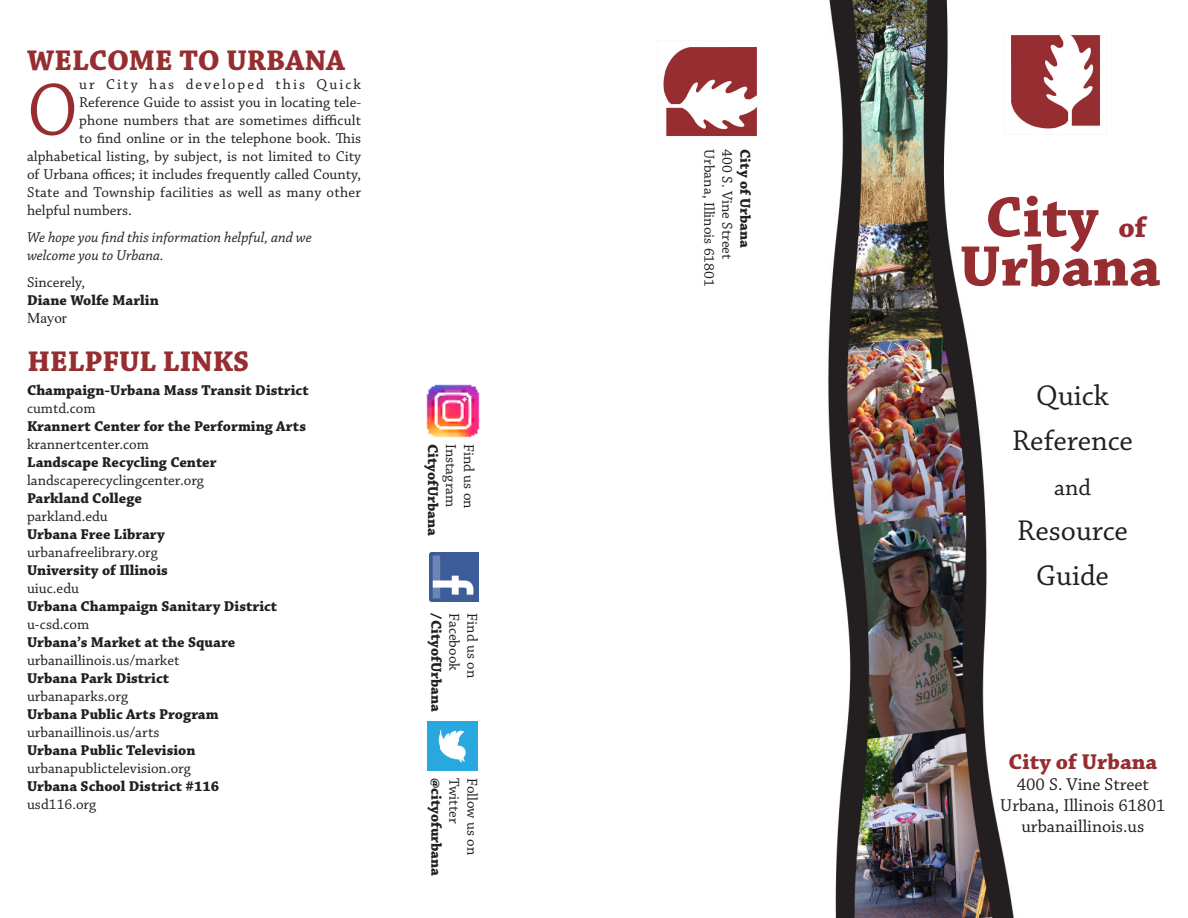
<style>
.page{position:relative;width:1188px;height:918px;background:#fff}
.page>*{position:absolute;margin:0;border:0;box-sizing:border-box;transform-origin:0 0}
.t1{font:78px "Chaparral Pro";color:#962d30;scale:.9 1}
.t2{font:700 60px "Chaparral Pro";color:#962d30}
.t3{font:30px "Chaparral Pro";color:#231f20}
.endnote_text{font:700 30px "Chaparral Pro";color:#962d30}
.t4{font:24px "Chaparral Pro";color:#231f20}
.t5{font:700 22.5px "Chaparral Pro";color:#962d30}
.t6{font:18px "Chaparral Pro";color:#231f20}
.t7{font:15px "Chaparral Pro";color:#231f20}
.t8{font:700 15px "Chaparral Pro";color:#231f20}
.t9{font:italic 15px "Chaparral Pro";color:#231f20}
.t10{font:15px "Chaparral Pro";letter-spacing:.135em;color:#231f20}
.t11{font:15px "Times New Roman";color:#231f20}
.s1{font-size:30px}
</style>
<div class="page">
<img style="left:828px;top:0;width:186px;height:918px">
<img style="left:663px;top:47px;width:94px;height:89px">
<img style="left:429px;top:553px;width:50px;height:48px">
<img style="left:428px;top:721px;width:49px;height:50px">
<img style="left:1005px;top:31px;width:95px;height:103px">
<img style="left:426px;top:384px;width:54px;height:54px">
<p class="endnote_text" style="left:27px;top:43px;width:320px">WELCOME TO URBANA</p>
<p class="t10" style="left:79px;top:76px;width:283px">ur City has developed this Quick</p>
<p class="t7" style="left:79px;top:94px;width:284px">Reference Guide to assist you in locating tele-</p>
<p class="t7" style="left:79px;top:112px;width:284px">phone numbers that are sometimes difficult</p>
<p class="t7" style="left:79px;top:130px;width:284px">to find online or in the telephone book. This</p>
<p class="t7" style="left:27px;top:148px;width:336px">alphabetical listing, by subject, is not limited to City</p>
<p class="t7" style="left:27px;top:166px;width:336px">of Urbana offices; it includes frequently called County,</p>
<p class="t7" style="left:27px;top:184px;width:335px">State and Township facilities as well as many other</p>
<p class="t7" style="left:27px;top:202px;width:106px">helpful numbers.</p>
<p class="t9" style="left:27px;top:229px;width:286px">We hope you find this information helpful, and we</p>
<p class="t9" style="left:27px;top:247px;width:138px">welcome you to Urbana.</p>
<p class="t7" style="left:27px;top:274px;width:60px">Sincerely,</p>
<p class="t8" style="left:27px;top:292px;width:133px">Diane Wolfe Marlin</p>
<p class="t11" style="left:27px;top:307px;width:41px">Mayor</p>
<p class="t1" style="left:27px;top:67px;width:58px">O</p>
<p class="endnote_text" style="left:27px;top:344px;width:223px">HELPFUL LINKS</p>
<p class="t8" style="left:27px;top:382px;width:283px">Champaign-Urbana Mass Transit District</p>
<p class="t7" style="left:27px;top:400px;width:70px">cumtd.com</p>
<p class="t8" style="left:27px;top:418px;width:281px">Krannert Center for the Performing Arts</p>
<p class="t7" style="left:27px;top:436px;width:123px">krannertcenter.com</p>
<p class="t8" style="left:27px;top:454px;width:191px">Landscape Recycling Center</p>
<p class="t7" style="left:27px;top:472px;width:178px">landscaperecyclingcenter.org</p>
<p class="t8" style="left:27px;top:490px;width:116px">Parkland College</p>
<p class="t7" style="left:27px;top:508px;width:82px">parkland.edu</p>
<p class="t8" style="left:27px;top:526px;width:139px">Urbana Free Library</p>
<p class="t7" style="left:27px;top:544px;width:132px">urbanafreelibrary.org</p>
<p class="t8" style="left:27px;top:562px;width:142px">University of Illinois</p>
<p class="t7" style="left:27px;top:580px;width:54px">uiuc.edu</p>
<p class="t8" style="left:27px;top:598px;width:252px">Urbana Champaign Sanitary District</p>
<p class="t7" style="left:27px;top:616px;width:64px">u-csd.com</p>
<p class="t8" style="left:27px;top:634px;width:210px">Urbana’s Market at the Square</p>
<p class="t7" style="left:27px;top:652px;width:154px">urbanaillinois.us/market</p>
<p class="t8" style="left:27px;top:670px;width:144px">Urbana Park District</p>
<p class="t7" style="left:27px;top:688px;width:102px">urbanaparks.org</p>
<p class="t8" style="left:27px;top:706px;width:193px">Urbana Public Arts Program</p>
<p class="t7" style="left:27px;top:724px;width:134px">urbanaillinois.us/arts</p>
<p class="t8" style="left:27px;top:742px;width:170px">Urbana Public Television</p>
<p class="t7" style="left:27px;top:760px;width:165px">urbanapublictelevision.org</p>
<p class="t8" style="left:27px;top:778px;width:194px">Urbana School District #116</p>
<p class="t7" style="left:27px;top:796px;width:71px">usd116.org</p>
<p class="t8" style="left:442px;top:444px;width:94px;rotate:90deg">CityofUrbana</p>
<p class="t7" style="left:459px;top:444px;width:65px;rotate:90deg">Instagram</p>
<p class="t7" style="left:477px;top:444px;width:66px;rotate:90deg">Find us on</p>
<p class="t8" style="left:445px;top:613px;width:100px;rotate:90deg">/CityofUrbana</p>
<p class="t7" style="left:463px;top:613px;width:59px;rotate:90deg">Facebook</p>
<p class="t7" style="left:481px;top:613px;width:66px;rotate:90deg">Find us on</p>
<p class="t8" style="left:445px;top:778px;width:100px;rotate:90deg">@cityofurbana</p>
<p class="t7" style="left:463px;top:778px;width:47px;rotate:90deg">Twitter</p>
<p class="t7" style="left:481px;top:778px;width:79px;rotate:90deg">Follow us on</p>
<p class="t7" style="left:717px;top:149px;width:139px;rotate:90deg">Urbana, Illinois 61801</p>
<p class="t7" style="left:735px;top:149px;width:112px;rotate:90deg">400 S. Vine Street</p>
<p class="t8" style="left:754px;top:149px;width:101px;rotate:90deg">City of Urbana</p>
<p class="t2" style="left:986px;top:182px;width:162px">City <span class="s1">of</span></p>
<p class="t2" style="left:960px;top:231px;width:202px">Urbana</p>
<p class="t3" style="left:1036px;top:379px;width:74px">Quick</p>
<p class="t3" style="left:1012px;top:424px;width:122px">Reference</p>
<p class="t4" style="left:1054px;top:474px;width:38px">and</p>
<p class="t3" style="left:1017px;top:514px;width:112px">Resource</p>
<p class="t3" style="left:1036px;top:559px;width:74px">Guide</p>
<p class="t5" style="left:1009px;top:749px;width:150px">City of Urbana</p>
<p class="t6" style="left:1017px;top:775px;width:134px">400 S. Vine Street</p>
<p class="t6" style="left:1000px;top:796px;width:167px">Urbana, Illinois 61801</p>
<p class="t6" style="left:1021px;top:817px;width:124px">urbanaillinois.us</p>
</div>
